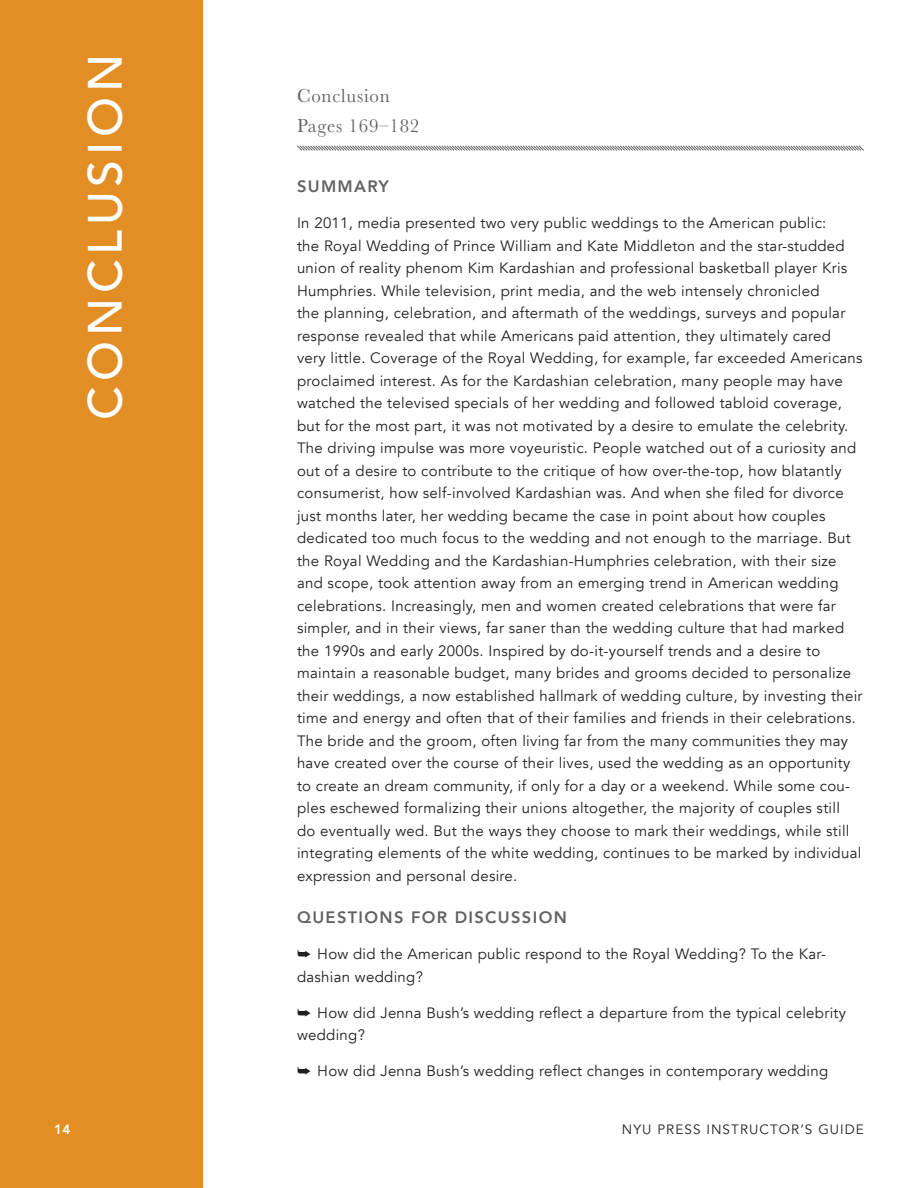
<style>
.page{position:relative;width:918px;height:1188px;background:#fff}
.page>*{position:absolute;margin:0;border:0;box-sizing:border-box;transform-origin:0 0}
.t1{font:500 48px "Avenir";letter-spacing:.1em;color:#fff}
.t2{font:19.5px/30px "Baskerville";letter-spacing:.04em;color:#636366}
.t3{font:800 16.5px "Avenir";letter-spacing:.08em;color:#636366}
.t4{font:15px/22.5px "Avenir";letter-spacing:.02em;color:#231f20}
.t5{font:13.5px "Avenir";letter-spacing:.08em;color:#231f20}
.t6{font:800 13.5px "Avenir";color:#fff}
</style>
<div class="page">
<svg style="left:297px;top:145px;width:567px;height:6px"></svg>
<div style="left:0;top:0;width:202px;height:1188px;background:#e28e25"></div>
<h1 class="t1" style="left:64px;top:420px;width:367px;rotate:-90deg">CONCLUSION</h1>
<h2 class="t2" style="left:297px;top:81px;width:124px">Conclusion<br>Pages 169–182</h2>
<p class="t3" style="left:297px;top:173px;width:93px">SUMMARY</p>
<p class="t4" style="left:297px;top:212px;width:567px">In 2011, media presented two very public weddings to the American public:<br>the Royal Wedding of Prince William and Kate Middleton and the star-studded union of reality phenom Kim Kardashian and professional basketball player Kris Humphries. While television, print media, and the web intensely chronicled<br>the planning, celebration, and aftermath of the weddings, surveys and popular response revealed that while Americans paid attention, they ultimately cared very little. Coverage of the Royal Wedding, for example, far exceeded Americans proclaimed interest. As for the Kardashian celebration, many people may have watched the televised specials of her wedding and followed tabloid coverage, but for the most part, it was not motivated by a desire to emulate the celebrity.<br>The driving impulse was more voyeuristic. People watched out of a curiosity and out of a desire to contribute to the critique of how over-the-top, how blatantly consumerist, how self-involved Kardashian was. And when she filed for divorce just months later, her wedding became the case in point about how couples dedicated too much focus to the wedding and not enough to the marriage. But the Royal Wedding and the Kardashian-Humphries celebration, with their size and scope, took attention away from an emerging trend in American wedding celebrations. Increasingly, men and women created celebrations that were far simpler, and in their views, far saner than the wedding culture that had marked the 1990s and early 2000s. Inspired by do-it-yourself trends and a desire to maintain a reasonable budget, many brides and grooms decided to personalize their weddings, a now established hallmark of wedding culture, by investing their time and energy and often that of their families and friends in their celebrations.<br>The bride and the groom, often living far from the many communities they may have created over the course of their lives, used the wedding as an opportunity to create an dream community, if only for a day or a weekend. While some cou&shy;ples eschewed formalizing their unions altogether, the majority of couples still<br>do eventually wed. But the ways they choose to mark their weddings, while still integrating elements of the white wedding, continues to be marked by individual expression and personal desire.</p>
<p class="t3" style="left:297px;top:905px;width:271px">QUESTIONS FOR DISCUSSION</p>
<p class="t4" style="left:297px;top:943px;width:531px">➥ How did the American public respond to the Royal Wedding? To the Kar&shy;dashian wedding?</p>
<p class="t4" style="left:297px;top:1002px;width:551px">➥ How did Jenna Bush’s wedding reflect a departure from the typical celebrity wedding?</p>
<p class="t4" style="left:297px;top:1060px;width:533px">➥ How did Jenna Bush’s wedding reflect changes in contemporary wedding</p>
<p class="t6" style="left:54px;top:1119px;width:18px">14</p>
<p class="t5" style="left:622px;top:1121px;width:244px">NYU PRESS INSTRUCTOR’S GUIDE</p>
</div>
